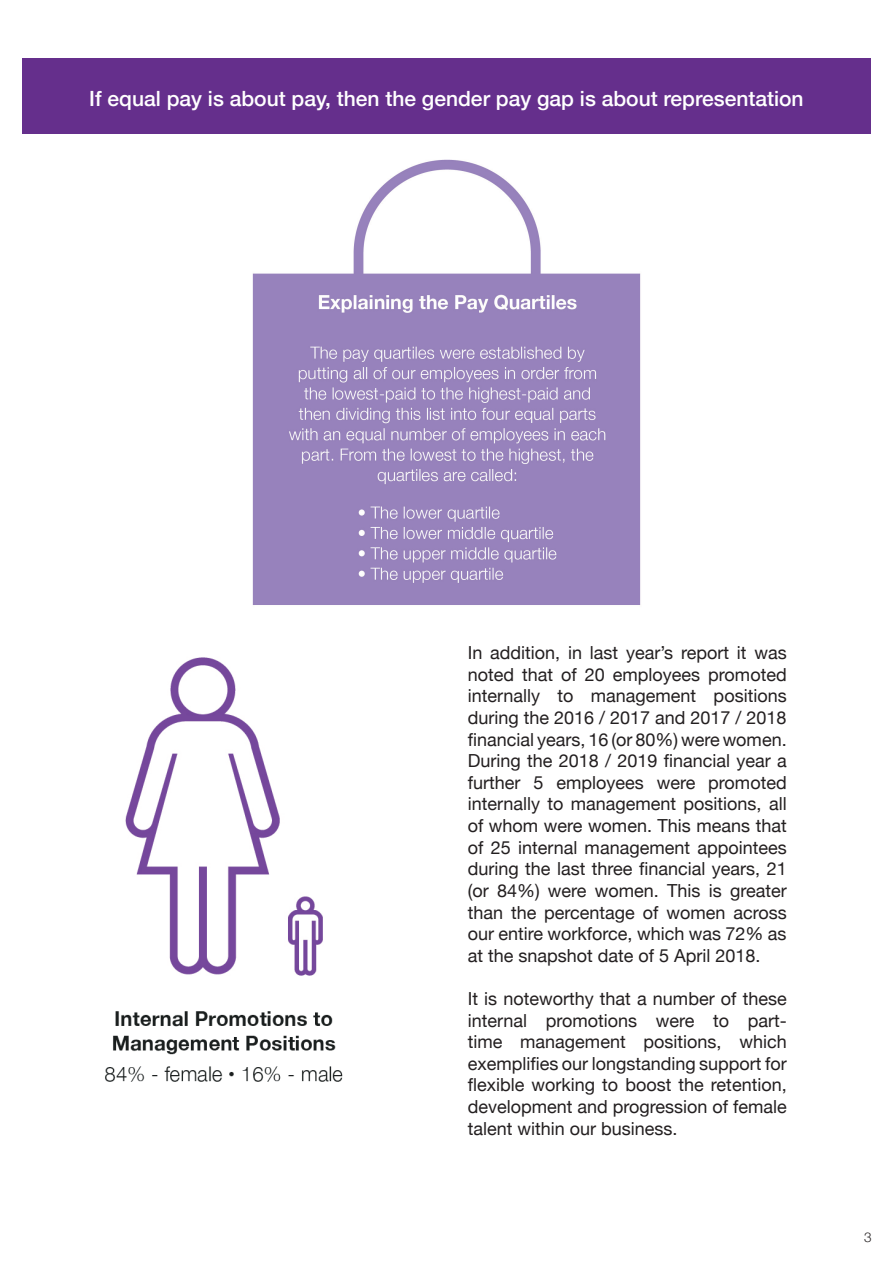
<style>
.page{position:relative;width:893px;height:1263px;background:#fff}
.page>*{position:absolute;margin:0;border:0;box-sizing:border-box;transform-origin:0 0}
.t1{font:500 21px "Helvetica Neue";color:#fff}
.t2{font:18px/21.6px "Helvetica Neue";color:#231f20;text-align:justify}
.t3{font:300 13.5px "Helvetica Neue";color:#231f20}
</style>
<div class="page">
<div style="left:22px;top:58px;width:849px;height:76px;background:#652f8c"></div>
<img style="left:105px;top:657px;width:238px;height:425px">
<img style="left:252px;top:159px;width:389px;height:446px">
<p class="t1" style="left:89px;top:82px;width:716px">If equal pay is about pay, then the gender pay gap is about representation</p>
<p class="t2" style="left:468px;top:643px;width:320px">In addition, in last year’s report it was noted that of 20 employees promoted internally to management positions during the 2016 / 2017 and 2017 / 2018 financial years, 16 (or 80%) were women.<br>During the 2018 / 2019 financial year a further 5 employees were promoted internally to management positions, all of whom were women. This means that of 25 internal management appointees during the last three financial years, 21 (or 84%) were women. This is greater than the percentage of women across our entire workforce, which was 72% as at the snapshot date of 5 April 2018.</p>
<p class="t2" style="left:468px;top:989px;width:320px">It is noteworthy that a number of these internal promotions were to part&shy;time management positions, which exemplifies our longstanding support for flexible working to boost the retention, development and progression of female talent within our business.</p>
<p class="t3" style="left:864px;top:1226px;width:9px">3</p>
</div>
